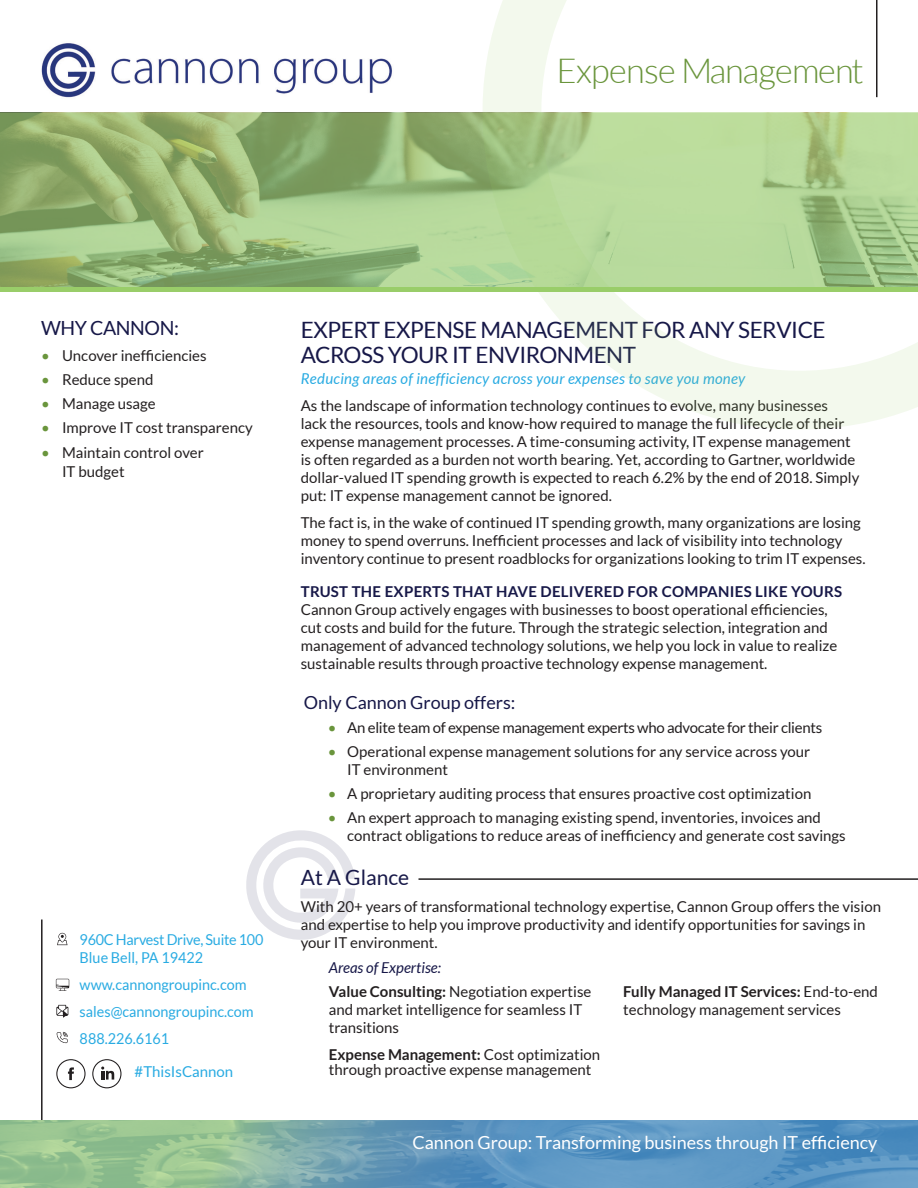
<style>
.page{position:relative;width:918px;height:1188px;background:#fff}
.page>*{position:absolute;margin:0;border:0;box-sizing:border-box;transform-origin:0 0}
.t1{font:300 34.5px "Lato";letter-spacing:-.02em;color:#6a953c}
.t2{font:22.5px/25.2px "Lato";letter-spacing:-.02em;color:#171848}
.t3{font:21px "Lato";color:#171848}
.t4{font:19.5px "Lato";letter-spacing:-.02em;color:#171848}
.t5{font:18px "Lato";color:#fff}
.t6{font:18px "Lato";color:#171848}
.t7{font:15px/18px "Lato";color:#231f20}
.t8{font:15px "Lato";color:#29abe2;scale:.96 1}
.t9{font:15px "Lato";letter-spacing:-.02em;color:#231f20}
.t10{font:italic 15px "Lato";letter-spacing:.02em;color:#29abe2}
.t11{font:700 15px "Lato";letter-spacing:.02em;color:#171848}
.t12{font:15px "Lato";letter-spacing:-.02em;color:#29abe2;scale:.96 1}
.t13{font:italic 15px "Lato";color:#171848}
.t14{font:15px "Lato";color:#29abe2}
.s1{color:#6a953c}
.s2{font-weight:700}
</style>
<div class="page">
<div style="left:92px;top:1059px;width:30px;height:29px;border:1px solid #231f20;border-radius:50%"></div>
<svg style="left:101px;top:1067px;width:13px;height:13px"></svg>
<svg style="left:68px;top:1067px;width:6px;height:13px"></svg>
<div style="left:56px;top:1059px;width:30px;height:29px;border:1px solid #231f20;border-radius:50%"></div>
<svg style="left:56px;top:1005px;width:12px;height:13px"></svg>
<svg style="left:56px;top:979px;width:13px;height:12px"></svg>
<svg style="left:57px;top:933px;width:11px;height:12px"></svg>
<svg style="left:57px;top:1032px;width:11px;height:11px"></svg>
<img style="left:41px;top:43px;width:351px;height:55px">
<hr style="left:41px;top:920px;width:2px;height:208px;background:#231f20">
<svg style="left:0;top:112px;width:481px;height:175px;background:#96b577"></svg>
<svg style="left:0;top:1121px;width:918px;height:67px;background:#6fa4b1"></svg>
<svg style="left:246px;top:830px;width:109px;height:110px"></svg>
<hr style="left:418px;top:878px;width:500px;height:2px;background:#231f20">
<svg style="left:481px;top:0;width:437px;height:430px"></svg>
<div style="left:0;top:287px;width:918px;height:5px;background:#99cd69"></div>
<p class="t1" style="left:556px;top:52px;width:309px">Expense Management</p>
<p class="t4" style="left:41px;top:317px;width:140px">WHY CANNON:</p>
<p class="t7" style="left:41px;top:346px;width:167px"><span class="s1">•</span> Uncover inefficiencies</p>
<p class="t7" style="left:41px;top:370px;width:114px"><span class="s1">•</span> Reduce spend</p>
<p class="t7" style="left:41px;top:394px;width:116px"><span class="s1">•</span> Manage usage</p>
<p class="t7" style="left:41px;top:418px;width:213px"><span class="s1">•</span> Improve IT cost transparency</p>
<p class="t7" style="left:62px;top:443px;width:143px;line-height:19.2px;text-indent:-21px"><span class="s1">•</span> Maintain control over<br>IT budget</p>
<p class="t12" style="left:80px;top:931px;width:193px">960C Harvest Drive, Suite 100</p>
<p class="t8" style="left:80px;top:949px;width:130px">Blue Bell, PA 19422</p>
<p class="t8" style="left:80px;top:976px;width:175px">www.cannongroupinc.com</p>
<p class="t8" style="left:80px;top:1003px;width:183px">sales@cannongroupinc.com</p>
<p class="t8" style="left:80px;top:1030px;width:95px">888.226.6161</p>
<p class="t14" style="left:135px;top:1063px;width:100px">#ThisIsCannon</p>
<p class="t2" style="left:301px;top:317px;width:526px">EXPERT EXPENSE MANAGEMENT FOR ANY SERVICE<br>ACROSS YOUR IT ENVIRONMENT</p>
<p class="t10" style="left:301px;top:370px;width:446px">Reducing areas of inefficiency across your expenses to save you money</p>
<p class="t7" style="left:301px;top:396px;width:560px">As the landscape of information technology continues to evolve, many businesses<br>lack the resources, tools and know-how required to manage the full lifecycle of their expense management processes. A time-consuming activity, IT expense management is often regarded as a burden not worth bearing. Yet, according to Gartner, worldwide dollar-valued IT spending growth is expected to reach 6.2% by the end of 2018. Simply put: IT expense management cannot be ignored.</p>
<p class="t7" style="left:301px;top:513px;width:566px">The fact is, in the wake of continued IT spending growth, many organizations are losing money to spend overruns. Inefficient processes and lack of visibility into technology inventory continue to present roadblocks for organizations looking to trim IT expenses.</p>
<p class="t11" style="left:301px;top:583px;width:543px">TRUST THE EXPERTS THAT HAVE DELIVERED FOR COMPANIES LIKE YOURS</p>
<p class="t7" style="left:301px;top:600px;width:538px">Cannon Group actively engages with businesses to boost operational efficiencies, cut costs and build for the future. Through the strategic selection, integration and management of advanced technology solutions, we help you lock in value to realize sustainable results through proactive technology expense management.</p>
<p class="t6" style="left:304px;top:692px;width:213px">Only Cannon Group offers:</p>
<p class="t9" style="left:328px;top:719px;width:496px"><span class="s1">•</span> An elite team of expense management experts who advocate for their clients</p>
<p class="t7" style="left:347px;top:742px;width:465px;text-indent:-20px"><span class="s1">•</span> Operational expense management solutions for any service across your<br>IT environment</p>
<p class="t7" style="left:328px;top:784px;width:485px"><span class="s1">•</span> A proprietary auditing process that ensures proactive cost optimization</p>
<p class="t7" style="left:347px;top:808px;width:500px;text-indent:-20px"><span class="s1">•</span> An expert approach to managing existing spend, inventories, invoices and contract obligations to reduce areas of inefficiency and generate cost savings</p>
<p class="t3" style="left:301px;top:866px;width:110px">At A Glance</p>
<p class="t7" style="left:301px;top:897px;width:582px">With 20+ years of transformational technology expertise, Cannon Group offers the vision and expertise to help you improve productivity and identify opportunities for savings in your IT environment.</p>
<p class="t13" style="left:329px;top:960px;width:114px">Areas of Expertise:</p>
<p class="t7" style="left:329px;top:983px;width:264px"><span class="s2">Value Consulting:</span> Negotiation expertise and market intelligence for seamless IT transitions</p>
<p class="t7" style="left:329px;top:1047px;width:273px;line-height:15px"><span class="s2">Expense Management:</span> Cost optimization through proactive expense management</p>
<p class="t7" style="left:623px;top:983px;width:256px"><span class="s2">Fully Managed IT Services:</span> End-to-end technology management services</p>
<p class="t5" style="left:413px;top:1132px;width:466px">Cannon Group: Transforming business through IT efficiency</p>
</div>
